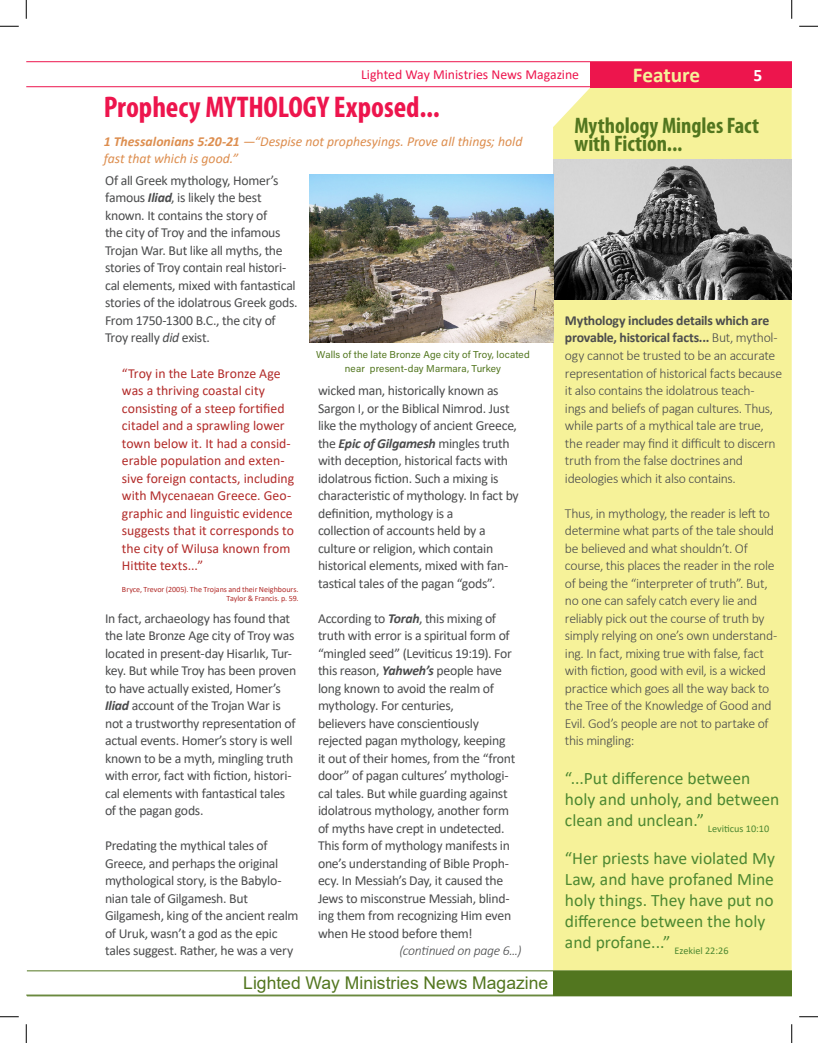
<style>
.page{position:relative;width:818px;height:1043px;background:#fff}
.page>*{position:absolute;margin:0;border:0;box-sizing:border-box;transform-origin:0 0}
.Red_header{font:700 condensed 30px "Myriad Pro";color:#ed154d}
.Red_header-2{font:700 condensed 22.5px/17.5px "Myriad Pro";color:#52761f}
.Header_Title_Master{font:700 21.25px "Calibri";letter-spacing:-.005em;color:#f6f299}
.t1{font:17.5px/21px "Calibri";color:#4d8831}
.Footer_Message{font:17.5px "Arial";color:#52761f}
.t2{font:700 17.5px "Calibri";color:#fff}
.Body_text_normal{font:13.75px/17.5px "Calibri";letter-spacing:-.02em;color:#4b4c4d}
.Body_text_normal-2{font:300 13.75px/17.5px "Calibri";letter-spacing:-.025em;color:#4b4c4d}
.Body_text_normal-3{font:13.75px/17.5px "Calibri";color:#b22b29}
.Red_header-3{font:italic 13.75px/17.5px "Calibri";letter-spacing:-.005em;color:#dd8e4f}
.Red_Heading_Master{font:13.75px "Calibri";letter-spacing:-.005em;color:#ed154d}
.Body_text_normal-4{font:italic 300 13.75px "Calibri";letter-spacing:-.025em;color:#4b4c4d}
.Caption_sidebar{font:10px/13.8px "Acumin Variable Concept";letter-spacing:.01em;color:#52761f;text-align:center}
.Body_text_normal-5{font:8px "Calibri";color:#b22b29}
.s1{font-weight:700}
.s2{font-weight:700;font-style:italic}
.s3{font-style:italic}
</style>
<div class="page">
<div style="left:553px;top:87px;width:238px;height:883px;background:#f6f299"></div>
<hr style="left:26px;top:61px;width:765px;height:1px;background:#ed154d">
<hr style="left:26px;top:86px;width:765px;height:1px;background:#ed154d">
<div style="left:590px;top:62px;width:201px;height:25px;background:#ed154d"></div>
<hr style="left:26px;top:994px;width:765px;height:1px;background:#52761f">
<div style="left:553px;top:971px;width:238px;height:24px;background:#52761f"></div>
<hr style="left:27px;top:970px;width:764px;height:1px;background:#52761f">
<hr style="left:27px;top:995px;width:764px;height:1px;background:#52761f">
<img style="left:553px;top:159px;width:238px;height:140px">
<img style="left:309px;top:174px;width:244px;height:168px">
<svg style="left:0;top:25px;width:19px;height:2px"></svg>
<svg style="left:799px;top:25px;width:19px;height:2px"></svg>
<svg style="left:0;top:1016px;width:19px;height:1px"></svg>
<svg style="left:799px;top:1016px;width:19px;height:1px"></svg>
<svg style="left:25px;top:0;width:2px;height:19px"></svg>
<svg style="left:25px;top:1024px;width:2px;height:18px"></svg>
<svg style="left:791px;top:0;width:1px;height:19px"></svg>
<svg style="left:791px;top:1024px;width:1px;height:18px"></svg>
<p class="Red_Heading_Master" style="left:361px;top:65px;width:219px">Lighted Way Ministries News Magazine</p>
<p class="Header_Title_Master" style="left:633px;top:60px;width:69px">Feature</p>
<p class="t2" style="left:753px;top:62px;width:10px">5</p>
<p class="Red_header" style="left:104px;top:89px;width:337px">Prophecy MYTHOLOGY Exposed...</p>
<p class="Red_header-3" style="left:104px;top:132px;width:420px"><span class="s1">1 Thessalonians 5:20-21</span> —“Despise not prophesyings. Prove all things; hold fast that which is good.”</p>
<p class="Red_header-2" style="left:574px;top:117px;width:186px">Mythology Mingles Fact with Fiction...</p>
<p class="Body_text_normal" style="left:105px;top:171px;width:175px">Of all Greek mythology, Homer’s</p>
<p class="Body_text_normal" style="left:105px;top:189px;width:194px">famous <span class="s2">Iliad</span>, is likely the best known. It contains the story of<br>the city of Troy and the infamous<br>Trojan War. But like all myths, the stories of Troy contain real histori&shy;cal elements, mixed with fantastical stories of the idolatrous Greek gods.<br>From 1750-1300 B.C., the city of<br>Troy really <span class="s3">did</span> exist.</p>
<p class="Body_text_normal-3" style="left:122px;top:364px;width:174px">“Troy in the Late Bronze Age was a thriving coastal city consisting of a steep fortified citadel and a sprawling lower town below it. It had a consid&shy;erable population and exten&shy;sive foreign contacts, including with Mycenaean Greece. Geo&shy;graphic and linguistic evidence suggests that it corresponds to the city of Wilusa known from<br>Hittite texts...”</p>
<p class="Body_text_normal-5" style="left:122px;top:584px;width:178px">Bryce, Trevor (2005). The Trojans and their Neighbours.</p>
<p class="Body_text_normal-5" style="left:226px;top:592px;width:73px">Taylor &amp; Francis. p. 59.</p>
<p class="Body_text_normal" style="left:105px;top:609px;width:191px">In fact, archaeology has found that the late Bronze Age city of Troy was</p>
<p class="Body_text_normal" style="left:105px;top:644px;width:193px">located in present-day Hisarlık, Tur&shy;key. But while Troy has been proven to have actually existed, Homer’s <span class="s2">Iliad</span> account of the Trojan War is not a trustworthy representation of actual events. Homer’s story is well known to be a myth, mingling truth with error, fact with fiction, histori&shy;cal elements with fantastical tales of the pagan gods.</p>
<p class="Body_text_normal" style="left:105px;top:836px;width:178px">Predating the mythical tales of<br>Greece, and perhaps the original mythological story, is the Babylo&shy;nian tale of Gilgamesh. But</p>
<p class="Body_text_normal" style="left:105px;top:906px;width:195px">Gilgamesh, king of the ancient realm of Uruk, wasn’t a god as the epic tales suggest. Rather, he was a very</p>
<p class="Caption_sidebar" style="left:316px;top:347px;width:215px">Walls of the late Bronze Age city of Troy, located near present-day Marmara, Turkey</p>
<p class="Body_text_normal" style="left:318px;top:381px;width:202px">wicked man, historically known as Sargon I, or the Biblical Nimrod. Just like the mythology of ancient Greece, the <span class="s2">Epic of Gilgamesh</span> mingles truth with deception, historical facts with idolatrous fiction. Such a mixing is characteristic of mythology. In fact by definition, mythology is a</p>
<p class="Body_text_normal" style="left:318px;top:521px;width:169px">collection of accounts held by a</p>
<p class="Body_text_normal" style="left:318px;top:539px;width:177px">culture or religion, which contain</p>
<p class="Body_text_normal" style="left:318px;top:556px;width:192px">historical elements, mixed with fan&shy;tastical tales of the pagan “gods”.</p>
<p class="Body_text_normal" style="left:318px;top:609px;width:195px">According to <span class="s2">Torah</span>, this mixing of truth with error is a spiritual form of “mingled seed” (Leviticus 19:19). For this reason, <span class="s2">Yahweh’s</span> people have long known to avoid the realm of mythology. For centuries,</p>
<p class="Body_text_normal" style="left:318px;top:714px;width:162px">believers have conscientiously</p>
<p class="Body_text_normal" style="left:318px;top:731px;width:199px">rejected pagan mythology, keeping it out of their homes, from the “front door” of pagan cultures’ mythologi&shy;cal tales. But while guarding against idolatrous mythology, another form of myths have crept in undetected.<br>This form of mythology manifests in one’s understanding of Bible Proph&shy;ecy. In Messiah’s Day, it caused the Jews to misconstrue Messiah, blind&shy;ing them from recognizing Him even when He stood before them!</p>
<p class="Body_text_normal-4" style="left:399px;top:942px;width:123px">(continued on page 6...)</p>
<p class="Footer_Message" style="left:243px;top:970px;width:306px">Lighted Way Ministries News Magazine</p>
<p class="Body_text_normal-2" style="left:565px;top:311px;width:219px"><span class="s1">Mythology includes details which are provable, historical facts...</span> But, mythol&shy;ogy cannot be trusted to be an accurate representation of historical facts because it also contains the idolatrous teach-<br>ings and beliefs of pagan cultures. Thus, while parts of a mythical tale are true, the reader may find it difficult to discern truth from the false doctrines and</p>
<p class="Body_text_normal-2" style="left:565px;top:469px;width:172px">ideologies which it also contains.</p>
<p class="Body_text_normal-2" style="left:565px;top:504px;width:214px">Thus, in mythology, the reader is left to determine what parts of the tale should be believed and what shouldn’t. Of course, this places the reader in the role of being the “interpreter of truth”. But, no one can safely catch every lie and reliably pick out the course of truth by simply relying on one’s own understand&shy;ing. In fact, mixing true with false, fact with fiction, good with evil, is a wicked practice which goes all the way back to the Tree of the Knowledge of Good and Evil. God’s people are not to partake of this mingling:</p>
<p class="t1" style="left:565px;top:767px;width:216px">“...Put difference between holy and unholy, and between clean and unclean.” <sub>Leviticus</sub> <sub>10:10</sub></p>
<p class="t1" style="left:565px;top:847px;width:211px">“Her priests have violated My<br>Law, and have profaned Mine holy things. They have put no difference between the holy and profane...” <sub>Ezekiel</sub> <sub>22:26</sub></p>
</div>
